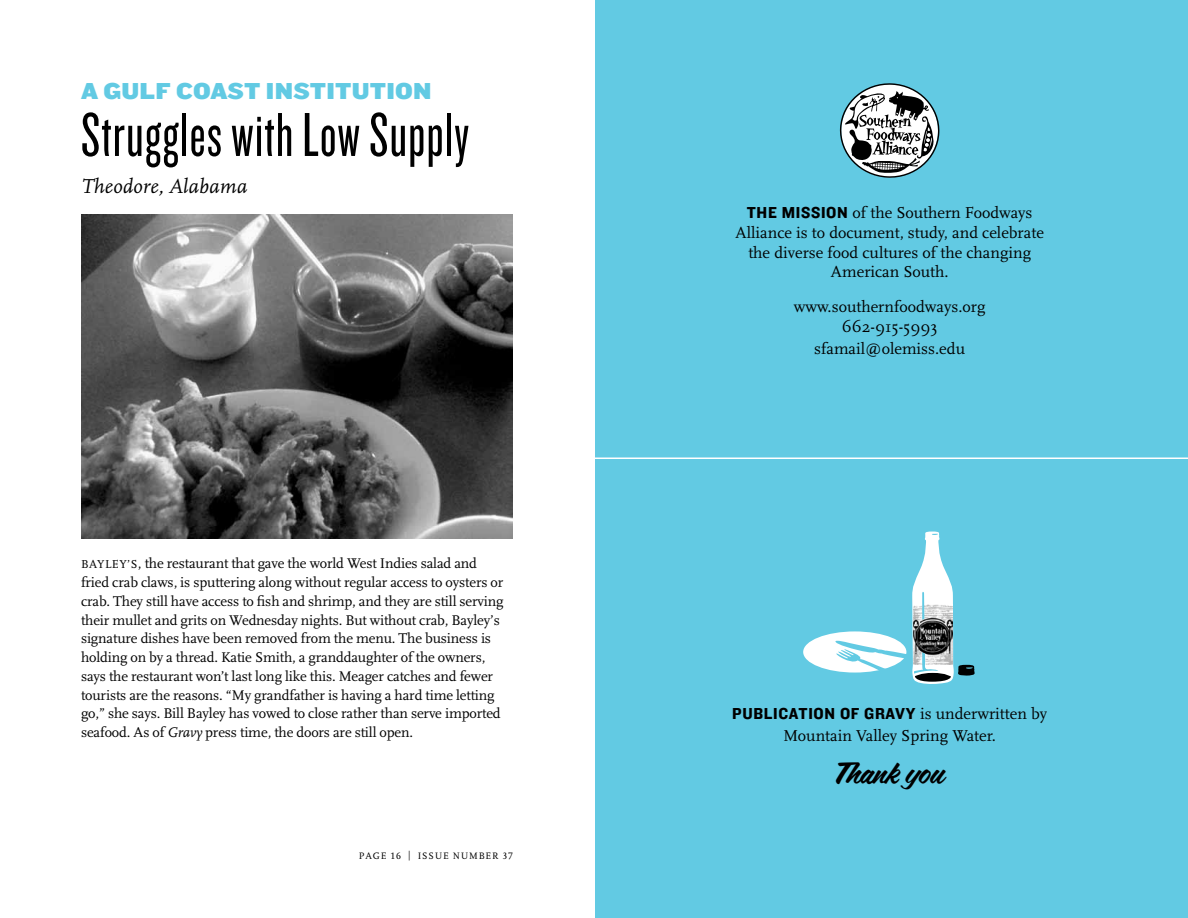
<style>
.page{position:relative;width:1188px;height:918px;background:#fff}
.page>*{position:absolute;margin:0;border:0;box-sizing:border-box;transform-origin:0 0}
.t1{font:64.5px "Knockout HTF27 Junior Bantamwt";letter-spacing:.02em;color:#000}
.t2{font:30px "Coffee Service";color:#000}
.t3{font:24px "Knockout HTF72 Full Cruiserwt";letter-spacing:.01em;color:#62cae3}
.t4{font:italic 21px "Scala";letter-spacing:.01em;color:#000}
.t5{font:16.5px/19.8px "Scala";color:#000;text-align:center}
.t6{font:16.5px "Knockout HTF51 Middleweight";letter-spacing:.04em;color:#000}
.t7{font:14.7px/18.8px "Scala";letter-spacing:-.01em;color:#000}
.t8{font:9.75px "Scala Caps";letter-spacing:.08em;color:#000}
.s1{font-size:12px}
.s2{font-style:italic}
.s3{font-family:"Knockout HTF51 Middleweight"}
.s4{font-family:"Scala"}
</style>
<div class="page">
<div style="left:595px;top:0;width:593px;height:918px;background:#62cae3"></div>
<svg style="left:839px;top:83px;width:101px;height:95px"></svg>
<hr style="left:586px;top:458px;width:602px;height:1px;background:#fff">
<div style="left:803px;top:631px;width:103px;height:42px;background:#fff;border-radius:50%"></div>
<img style="left:81px;top:215px;width:432px;height:324px">
<svg style="left:834px;top:532px;width:141px;height:152px"></svg>
<h3 class="t3" style="left:81px;top:78px;width:352px">A GULF COAST INSTITUTION</h3>
<h1 class="t1" style="left:81px;top:103px;width:390px">Struggles with Low Supply</h1>
<h3 class="t4" style="left:81px;top:176px;width:168px">Theodore, Alabama</h3>
<p class="t7" style="left:81px;top:555px;width:424px"><span class="s1">BAYLEY’S</span>, the restaurant that gave the world West Indies salad and fried crab claws, is sputtering along without regular access to oysters or crab. They still have access to fish and shrimp, and they are still serving their mullet and grits on Wednesday nights. But without crab, Bayley’s signature dishes have been removed from the menu. The business is holding on by a thread. Katie Smith, a granddaughter of the owners, says the restaurant won’t last long like this. Meager catches and fewer tourists are the reasons. “My grandfather is having a hard time letting go,” she says. Bill Bayley has vowed to close rather than serve imported seafood. As of <span class="s2">Gravy</span> press time, the doors are still open.</p>
<p class="t8" style="left:359px;top:851px;width:156px">PAGE 16 | ISSUE NUMBER 37</p>
<p class="t5" style="left:735px;top:203px;width:310px"><span class="s3">THE MISSION</span> of the Southern Foodways Alliance is to document, study, and celebrate the diverse food cultures of the changing American South.</p>
<p class="t5" style="left:794px;top:297px;width:193px">www.southernfoodways.org<br>662-915-5993</p>
<p class="t5" style="left:814px;top:339px;width:152px">sfamail@olemiss.edu</p>
<p class="t6" style="left:732px;top:705px;width:316px">PUBLICATION OF GRAVY <span class="s4">is underwritten by</span></p>
<p class="t5" style="left:784px;top:726px;width:214px">Mountain Valley Spring Water.</p>
<h2 class="t2" style="left:835px;top:752px;width:113px">Thank you</h2>
</div>
